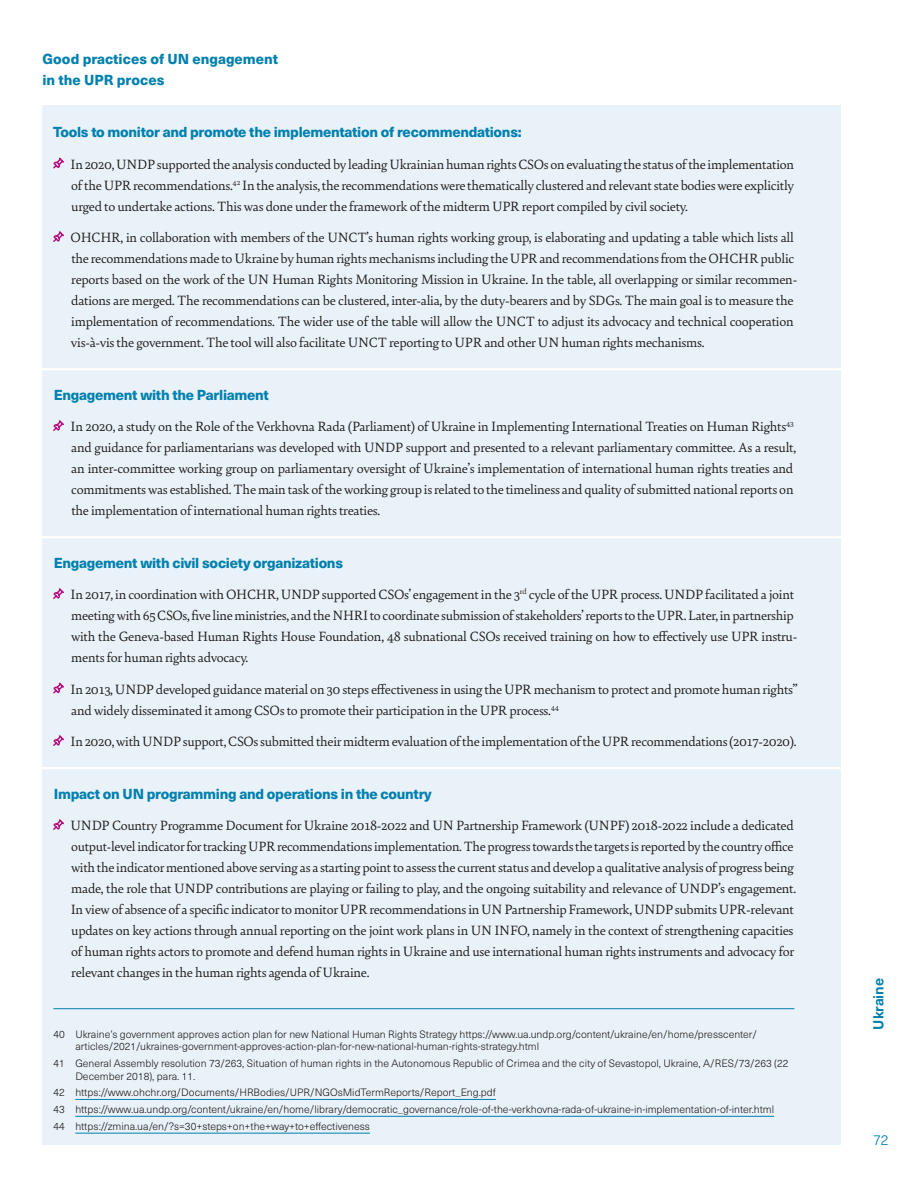
<style>
.page{position:relative;width:918px;height:1188px;background:#fff}
.page>*{position:absolute;margin:0;border:0;box-sizing:border-box;transform-origin:0 0}
.t1{font:14.25px/21px "Bely";letter-spacing:-.02em;color:#1d1d1b}
.t2{font:800 14.25px "Neue Haas Unica W1 G";letter-spacing:-.02em;color:#0080af}
.t3{font:800 14.25px/21px "Neue Haas Unica W1 G";color:#0080af}
.t4{font:700 14.25px "Neue Haas Unica W1 G";color:#0080af}
.t5{font:300 14.25px "Neue Haas Unica W1 G";color:#0080af}
.t6{font:300 10.5px/12.6px "Neue Haas Unica W1 G";color:#1d1d1b}
</style>
<div class="page">
<div style="left:43px;top:106px;width:798px;height:1039px;background:#eaf2f9"></div>
<svg style="left:53px;top:157px;width:11px;height:12px"></svg>
<svg style="left:53px;top:231px;width:11px;height:11px"></svg>
<svg style="left:53px;top:420px;width:11px;height:11px"></svg>
<svg style="left:53px;top:588px;width:11px;height:11px"></svg>
<svg style="left:53px;top:682px;width:11px;height:12px"></svg>
<svg style="left:53px;top:735px;width:11px;height:11px"></svg>
<svg style="left:53px;top:819px;width:11px;height:11px"></svg>
<hr style="left:75px;top:1099px;width:421px;height:1px;background:#0080af">
<hr style="left:75px;top:1116px;width:699px;height:1px;background:#0080af">
<hr style="left:75px;top:1133px;width:295px;height:1px;background:#0080af">
<hr style="left:53px;top:1008px;width:741px;height:1px;background:#0080af">
<hr style="left:7px;top:368px;width:870px;height:2px;background:#fff">
<hr style="left:7px;top:536px;width:870px;height:2px;background:#fff">
<hr style="left:24px;top:767px;width:870px;height:2px;background:#fff">
<p class="t3" style="left:43px;top:47px;width:237px">Good practices of UN engagement in the UPR proces</p>
<p class="t2" style="left:53px;top:121px;width:470px">Tools to monitor and promote the implementation of recommendations:</p>
<p class="t1" style="left:71px;top:153px;width:725px;text-align:justify">In 2020, UNDP supported the analysis conducted by leading Ukrainian human rights CSOs on evaluating the status of the implementation of the UPR recommendations.<sup>42</sup> In the analysis, the recommendations were thematically clustered and relevant state bodies were explicitly urged to undertake actions. This was done under the framework of the midterm UPR report compiled by civil society.</p>
<p class="t1" style="left:71px;top:226px;width:728px">OHCHR, in collaboration with members of the UNCT’s human rights working group, is elaborating and updating a table which lists all the recommendations made to Ukraine by human rights mechanisms including the UPR and recommendations from the OHCHR public reports based on the work of the UN Human Rights Monitoring Mission in Ukraine. In the table, all overlapping or similar recommen&shy;dations are merged. The recommendations can be clustered, inter-alia, by the duty-bearers and by SDGs. The main goal is to measure the implementation of recommendations. The wider use of the table will allow the UNCT to adjust its advocacy and technical cooperation vis-à-vis the government. The tool will also facilitate UNCT reporting to UPR and other UN human rights mechanisms.</p>
<p class="t2" style="left:54px;top:383px;width:217px">Engagement with the Parliament</p>
<p class="t1" style="left:71px;top:415px;width:727px">In 2020, a study on the Role of the Verkhovna Rada (Parliament) of Ukraine in Implementing International Treaties on Human Rights<sup>43 </sup>and guidance for parliamentarians was developed with UNDP support and presented to a relevant parliamentary committee. As a result, an inter-committee working group on parliamentary oversight of Ukraine’s implementation of international human rights treaties and commitments was established. The main task of the working group is related to the timeliness and quality of submitted national reports on the implementation of international human rights treaties.</p>
<p class="t2" style="left:54px;top:551px;width:291px">Engagement with civil society organizations</p>
<p class="t1" style="left:71px;top:583px;width:728px">In 2017, in coordination with OHCHR, UNDP supported CSOs’ engagement in the 3<sup>rd</sup> cycle of the UPR process. UNDP facilitated a joint meeting with 65 CSOs, five line ministries, and the NHRI to coordinate submission of stakeholders’ reports to the UPR. Later, in partnership with the Geneva-based Human Rights House Foundation, 48 subnational CSOs received training on how to effectively use UPR instru&shy;ments for human rights advocacy.</p>
<p class="t1" style="left:71px;top:678px;width:728px">In 2013, UNDP developed guidance material on 30 steps effectiveness in using the UPR mechanism to protect and promote human rights” and widely disseminated it among CSOs to promote their participation in the UPR process.<sup>44</sup></p>
<p class="t1" style="left:71px;top:730px;width:727px">In 2020, with UNDP support, CSOs submitted their midterm evaluation of the implementation of the UPR recommendations (2017-2020).</p>
<p class="t2" style="left:54px;top:782px;width:380px">Impact on UN programming and operations in the country</p>
<p class="t1" style="left:71px;top:814px;width:727px">UNDP Country Programme Document for Ukraine 2018-2022 and UN Partnership Framework (UNPF) 2018-2022 include a dedicated output-level indicator for tracking UPR recommendations implementation. The progress towards the targets is reported by the country office with the indicator mentioned above serving as a starting point to assess the current status and develop a qualitative analysis of progress being made, the role that UNDP contributions are playing or failing to play, and the ongoing suitability and relevance of UNDP’s engagement.<br>In view of absence of a specific indicator to monitor UPR recommendations in UN Partnership Framework, UNDP submits UPR-relevant updates on key actions through annual reporting on the joint work plans in UN INFO, namely in the context of strengthening capacities of human rights actors to promote and defend human rights in Ukraine and use international human rights instruments and advocacy for relevant changes in the human rights agenda of Ukraine.</p>
<p class="t6" style="left:75px;top:1027px;width:683px;text-indent:-22px">40 Ukraine’s government approves action plan for new National Human Rights Strategy https://www.ua.undp.org/content/ukraine/en/home/presscenter/ articles/2021/ukraines-government-approves-action-plan-for-new-national-human-rights-strategy.html</p>
<p class="t6" style="left:75px;top:1056px;width:715px;text-indent:-22px">41 General Assembly resolution 73/263, Situation of human rights in the Autonomous Republic of Crimea and the city of Sevastopol, Ukraine, A/RES/73/263 (22<br>December 2018), para. 11.</p>
<p class="t6" style="left:53px;top:1084px;width:722px;line-height:16.8px">42 https://www.ohchr.org/Documents/HRBodies/UPR/NGOsMidTermReports/Report_Eng.pdf<br>43 https://www.ua.undp.org/content/ukraine/en/home/library/democratic_governance/role-of-the-verkhovna-rada-of-ukraine-in-implementation-of-inter.html<br>44 https://zmina.ua/en/?s=30+steps+on+the+way+to+effectiveness</p>
<p class="t4" style="left:868px;top:1030px;width:53px;rotate:-90deg">Ukraine</p>
<p class="t5" style="left:873px;top:1130px;width:17px">72</p>
</div>
